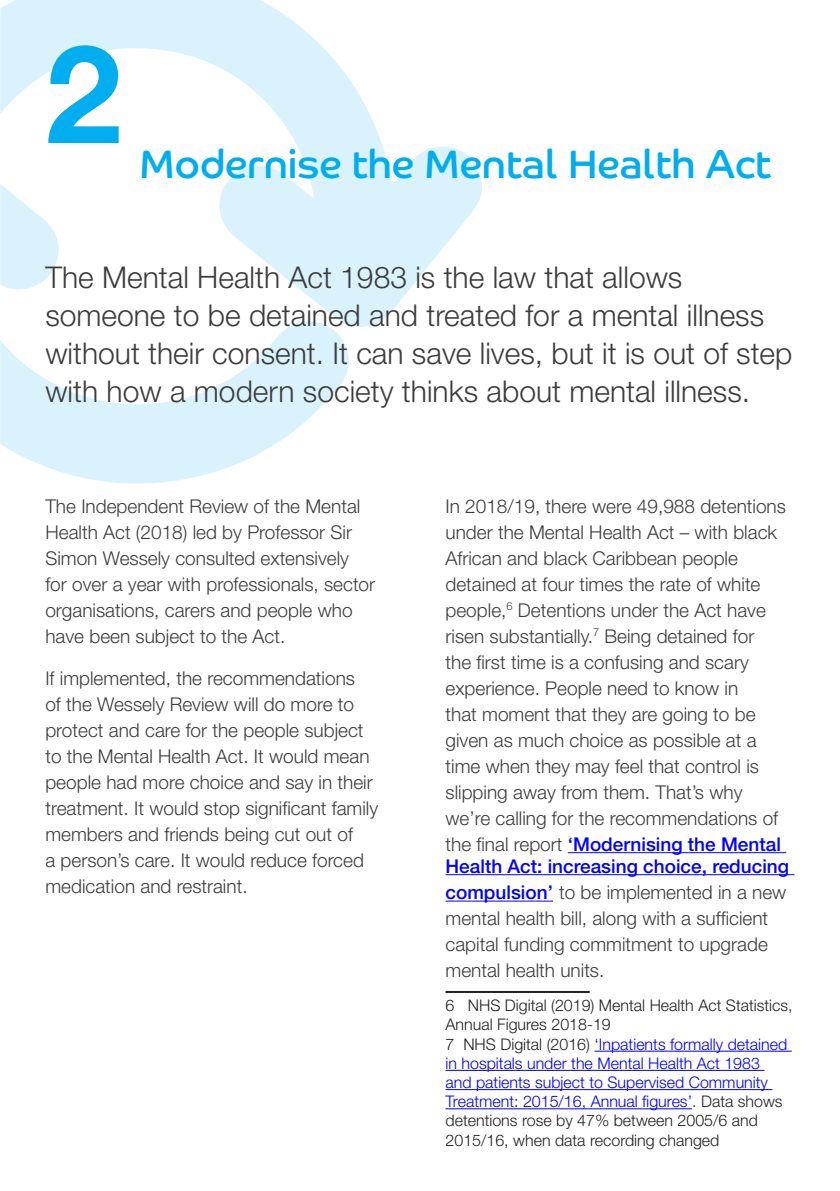
<style>
.page{position:relative;width:840px;height:1191px;background:#fff}
.page>*{position:absolute;margin:0;border:0;box-sizing:border-box;transform-origin:0 0}
.t1{font:700 136.8px "Helvetica Neue LT Pro";color:#00aeef}
.t2{font:40px "Co Rethink";color:#00aeef}
.t3{font:300 30px/38px "Helvetica Neue LT Pro";color:#3c3c3d}
.t4{font:300 19px/26px "Helvetica Neue LT Pro";color:#3c3c3d}
.Footnote_text{font:300 16px/19.2px "Helvetica Neue LT Pro";color:#00f}
.Footnote_text-2{font:300 16px/19.2px "Helvetica Neue LT Pro";color:#231f20}
.s1{font-weight:500;color:#00f}
.s2{color:#231f20}
</style>
<div class="page">
<svg style="left:0;top:0;width:482px;height:327px"></svg>
<svg style="left:0;top:123px;width:351px;height:361px"></svg>
<hr style="left:567px;top:852px;width:218px;height:1px;background:#00f">
<hr style="left:445px;top:874px;width:349px;height:1px;background:#00f">
<hr style="left:445px;top:900px;width:107px;height:1px;background:#00f">
<hr style="left:445px;top:991px;width:144px;height:2px;background:#231f20">
<hr style="left:594px;top:1050px;width:197px;height:1px;background:#00f">
<hr style="left:445px;top:1070px;width:319px;height:1px;background:#00f">
<hr style="left:445px;top:1089px;width:327px;height:1px;background:#00f">
<hr style="left:445px;top:1108px;width:246px;height:1px;background:#00f">
<p class="t1" style="left:45px;top:10px;width:78px">2</p>
<p class="t2" style="left:139px;top:139px;width:633px">Modernise the Mental Health Act</p>
<p class="t3" style="left:45px;top:258px;width:748px">The Mental Health Act 1983 is the law that allows someone to be detained and treated for a mental illness without their consent. It can save lives, but it is out of step with how a modern society thinks about mental illness.</p>
<p class="t4" style="left:45px;top:492px;width:331px">The Independent Review of the Mental Health Act (2018) led by Professor Sir Simon Wessely consulted extensively for over a year with professionals, sector organisations, carers and people who have been subject to the Act.</p>
<p class="t4" style="left:45px;top:664px;width:334px">If implemented, the recommendations<br>of the Wessely Review will do more to protect and care for the people subject to the Mental Health Act. It would mean people had more choice and say in their treatment. It would stop significant family members and friends being cut out of<br>a person’s care. It would reduce forced medication and restraint.</p>
<p class="t4" style="left:445px;top:492px;width:342px">In 2018/19, there were 49,988 detentions under the Mental Health Act – with black African and black Caribbean people detained at four times the rate of white people,<sup>6</sup> Detentions under the Act have risen substantially.<sup>7</sup> Being detained for<br>the first time is a confusing and scary experience. People need to know in<br>that moment that they are going to be given as much choice as possible at a time when they may feel that control is slipping away from them. That’s why we’re calling for the recommendations of the final report <span class="s1">‘Modernising the Mental</span></p>
<p class="t4" style="left:445px;top:852px;width:345px"><span class="s1">Health Act: increasing choice, reducing compulsion’</span> to be implemented in a new mental health bill, along with a sufficient capital funding commitment to upgrade mental health units.</p>
<p class="Footnote_text-2" style="left:445px;top:995px;width:348px">6 NHS Digital (2019) Mental Health Act Statistics,<br>Annual Figures 2018-19</p>
<p class="Footnote_text" style="left:445px;top:1034px;width:343px"><span class="s2">7 NHS Digital (2016)</span> ‘Inpatients formally detained in hospitals under the Mental Health Act 1983 and patients subject to Supervised Community Treatment: 2015/16, Annual figures’<span class="s2">. Data shows detentions rose by 47% between 2005/6 and 2015/16, when data recording changed</span></p>
</div>
